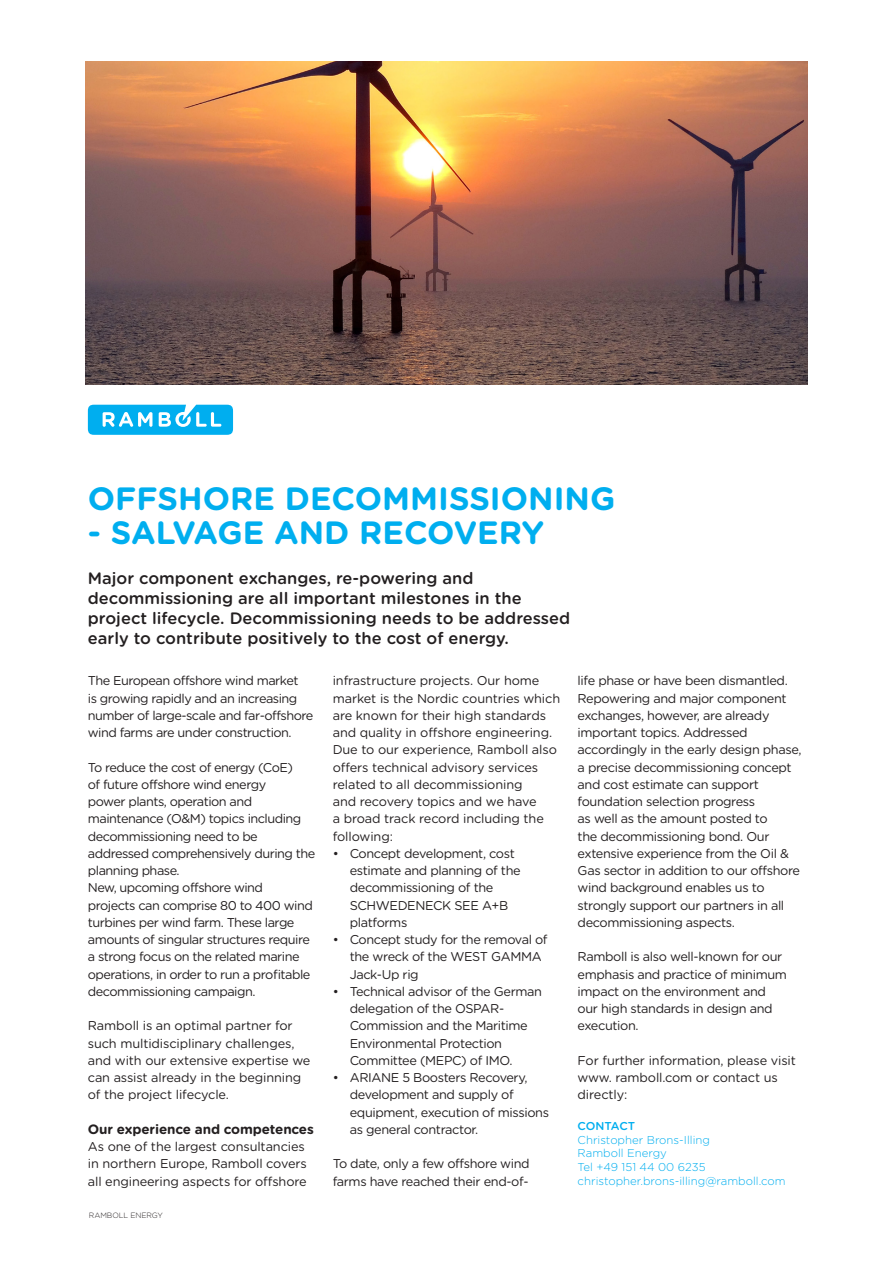
<style>
.page{position:relative;width:893px;height:1263px;background:#fff}
.page>*{position:absolute;margin:0;border:0;box-sizing:border-box;transform-origin:0 0}
.t1{font:700 32.25px "Gotham Rounded";color:#00aeef}
.t2{font:500 16.5px/19.8px "Gotham Rounded";color:#231f20}
.t3{font:700 13.5px "Gotham Rounded";letter-spacing:-.01em;color:#231f20}
.t4{font:12.75px/17.2px "Gotham Rounded";letter-spacing:-.03em;color:#231f20}
.t5{font:12.75px/17.2px "Gotham Rounded";letter-spacing:-.01em;color:#231f20}
.t6{font:300 11.4px "Gotham Rounded";color:#00aeef}
.t7{font:500 11.4px "Gotham Rounded";letter-spacing:-.01em;color:#00aeef}
.t8{font:300 7.65px "Gotham Rounded";letter-spacing:-.01em;color:#231f20}
</style>
<div class="page">
<svg style="left:88px;top:405px;width:145px;height:30px;background:#30bdf1"></svg>
<img style="left:85px;top:62px;width:723px;height:323px">
<p class="t1" style="left:88px;top:479px;width:529px">OFFSHORE DECOMMISSIONING</p>
<p class="t1" style="left:88px;top:513px;width:458px">- SALVAGE AND RECOVERY</p>
<p class="t2" style="left:88px;top:568px;width:484px">Major component exchanges, re-powering and decommissioning are all important milestones in the project lifecycle. Decommissioning needs to be addressed early to contribute positively to the cost of energy.</p>
<p class="t4" style="left:88px;top:672px;width:227px">The European offshore wind market<br>is growing rapidly and an increasing number of large-scale and far-offshore wind farms are under construction.</p>
<p class="t4" style="left:88px;top:758px;width:229px">To reduce the cost of energy (CoE)<br>of future offshore wind energy<br>power plants, operation and maintenance (O&amp;M) topics including decommissioning need to be addressed comprehensively during the planning phase.</p>
<p class="t4" style="left:88px;top:879px;width:226px">New, upcoming offshore wind projects can comprise 80 to 400 wind turbines per wind farm. These large amounts of singular structures require a strong focus on the related marine operations, in order to run a profitable decommissioning campaign.</p>
<p class="t5" style="left:88px;top:1017px;width:224px">Ramboll is an optimal partner for such multidisciplinary challenges, and with our extensive expertise we can assist already in the beginning of the project lifecycle.</p>
<p class="t3" style="left:88px;top:1121px;width:228px">Our experience and competences</p>
<p class="t5" style="left:88px;top:1138px;width:220px">As one of the largest consultancies in northern Europe, Ramboll covers all engineering aspects for offshore</p>
<p class="t5" style="left:333px;top:672px;width:229px">infrastructure projects. Our home market is the Nordic countries which are known for their high standards and quality in offshore engineering.</p>
<p class="t5" style="left:333px;top:741px;width:226px">Due to our experience, Ramboll also offers technical advisory services related to all decommissioning<br>and recovery topics and we have<br>a broad track record including the following:</p>
<p class="t4" style="left:350px;top:844px;width:172px;text-indent:-17px">• Concept development, cost estimate and planning of the decommissioning of the<br>SCHWEDENECK SEE A+B platforms</p>
<p class="t4" style="left:350px;top:931px;width:199px;text-indent:-17px">• Concept study for the removal of the wreck of the WEST GAMMA<br>Jack-Up rig</p>
<p class="t4" style="left:350px;top:982px;width:194px;text-indent:-17px">• Technical advisor of the German delegation of the OSPAR-<br>Commission and the Maritime<br>Environmental Protection<br>Committee (MEPC) of IMO.</p>
<p class="t4" style="left:350px;top:1069px;width:201px;text-indent:-17px">• ARIANE 5 Boosters Recovery, development and supply of equipment, execution of missions as general contractor.</p>
<p class="t4" style="left:333px;top:1155px;width:198px">To date, only a few offshore wind farms have reached their end-of-</p>
<p class="t4" style="left:578px;top:672px;width:225px">life phase or have been dismantled.<br>Repowering and major component exchanges, however, are already important topics. Addressed accordingly in the early design phase, a precise decommissioning concept and cost estimate can support foundation selection progress<br>as well as the amount posted to<br>the decommissioning bond. Our extensive experience from the Oil &amp;<br>Gas sector in addition to our offshore wind background enables us to strongly support our partners in all decommissioning aspects.</p>
<p class="t4" style="left:578px;top:948px;width:211px">Ramboll is also well-known for our emphasis and practice of minimum impact on the environment and our high standards in design and execution.</p>
<p class="t5" style="left:578px;top:1051px;width:220px">For further information, please visit www. ramboll.com or contact us directly:</p>
<p class="t7" style="left:578px;top:1119px;width:59px">CONTACT</p>
<p class="t6" style="left:578px;top:1132px;width:134px">Christopher Brons-Illing</p>
<p class="t6" style="left:578px;top:1146px;width:91px">Ramboll Energy</p>
<p class="t6" style="left:578px;top:1160px;width:129px">Tel +49 151 44 00 6235</p>
<p class="t6" style="left:578px;top:1174px;width:209px">christopher.brons-illing@ramboll.com</p>
<p class="t8" style="left:89px;top:1211px;width:76px">RAMBOLL ENERGY</p>
</div>
